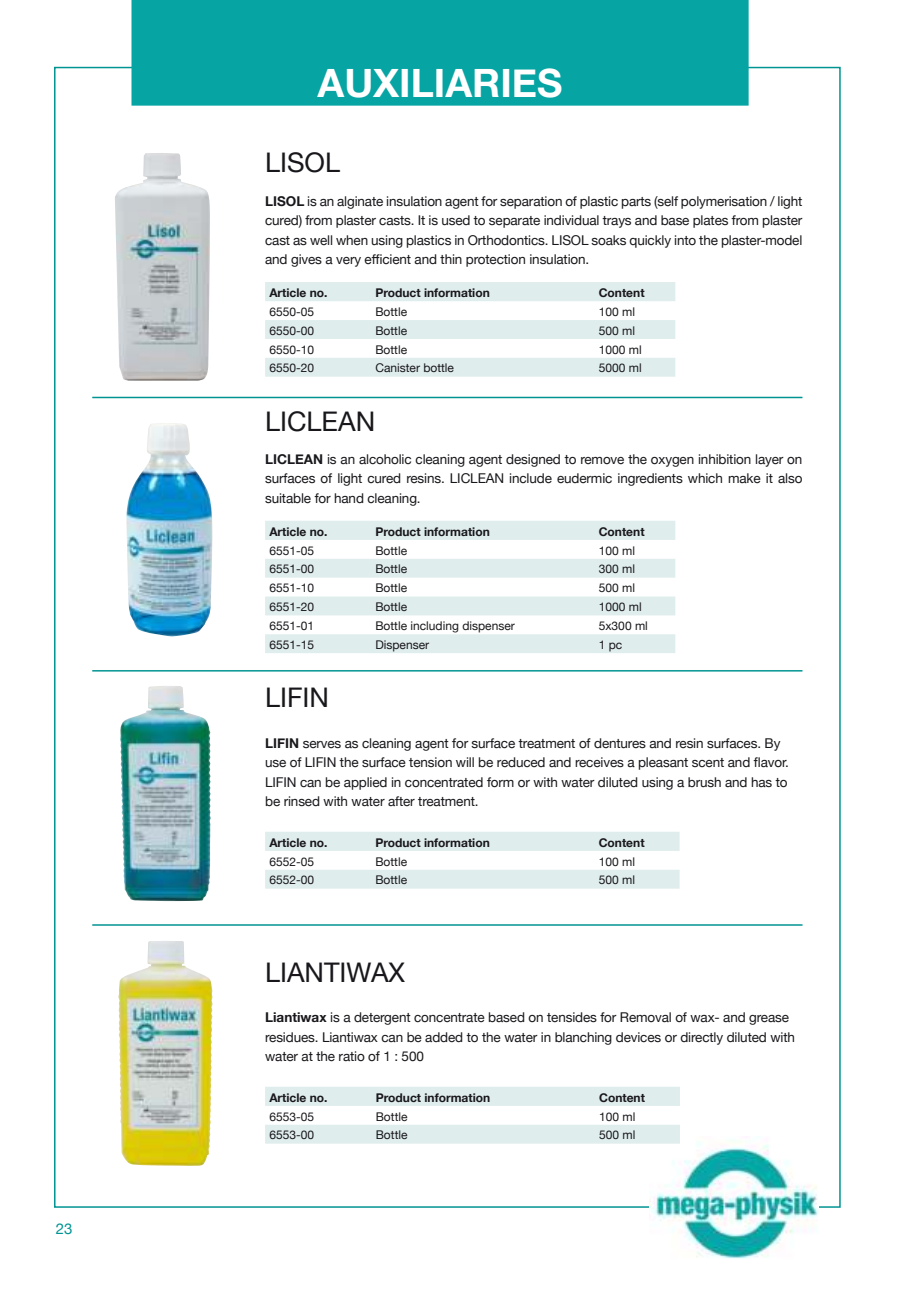
<style>
.page{position:relative;width:906px;height:1289px;background:#fff}
.page>*{position:absolute;margin:0;border:0;box-sizing:border-box;transform-origin:0 0}
.t1{font:700 39px "Helvetica Neue";color:#fff}
.t2{font:27px "Helvetica Neue";color:#19171b}
.t3{font:15px "Helvetica Neue";color:#009492}
.t4{font:13.5px/19.5px "Helvetica Neue";letter-spacing:-.01em;color:#19171b;text-align:justify}
.t5{font:12px "Helvetica Neue";color:#19171b}
.t6{font:700 12px "Helvetica Neue";color:#19171b}
.s1{font-weight:700}
</style>
<div class="page">
<img style="left:650px;top:1142px;width:168px;height:117px">
<svg style="left:265px;top:282px;width:410px;height:94px"></svg>
<svg style="left:265px;top:521px;width:410px;height:132px;fill:#dfedec"></svg>
<svg style="left:265px;top:832px;width:414px;height:56px"></svg>
<svg style="left:265px;top:1087px;width:415px;height:56px"></svg>
<img style="left:115px;top:153px;width:95px;height:227px">
<img style="left:126px;top:423px;width:87px;height:213px">
<img style="left:120px;top:686px;width:91px;height:215px">
<img style="left:118px;top:941px;width:95px;height:224px">
<hr style="left:92px;top:397px;width:710px;height:1px;background:#009492">
<hr style="left:92px;top:670px;width:710px;height:1px;background:#009492">
<hr style="left:92px;top:924px;width:710px;height:1px;background:#009492">
<div style="left:131px;top:0;width:617px;height:106px;background:#07a4a4"></div>
<p class="t3" style="left:56px;top:1218px;width:18px">23</p>
<h1 class="t1" style="left:318px;top:69px;width:246px">AUXILIARIES</h1>
<h2 class="t2" style="left:265px;top:152px;width:77px">LISOL</h2>
<p class="t4" style="left:265px;top:192px;width:539px"><span class="s1">LISOL</span> is an alginate insulation agent for separation of plastic parts (self polymerisation / light cured) from plaster casts. It is used to separate individual trays and base plates from plaster cast as well when using plastics in Orthodontics. LISOL soaks quickly into the plaster-model and gives a very efficient and thin protection insulation.</p>
<p class="t6" style="left:269px;top:288px;width:60px">Article no.</p>
<p class="t6" style="left:375px;top:288px;width:116px">Product information</p>
<p class="t6" style="left:599px;top:288px;width:47px">Content</p>
<p class="t5" style="left:269px;top:303px;width:46px">6550-05</p>
<p class="t5" style="left:375px;top:306px;width:33px">Bottle</p>
<p class="t5" style="left:599px;top:306px;width:38px">100 ml</p>
<p class="t5" style="left:269px;top:322px;width:46px">6550-00</p>
<p class="t5" style="left:375px;top:325px;width:33px">Bottle</p>
<p class="t5" style="left:599px;top:325px;width:38px">500 ml</p>
<p class="t5" style="left:269px;top:340px;width:46px">6550-10</p>
<p class="t5" style="left:375px;top:344px;width:33px">Bottle</p>
<p class="t5" style="left:599px;top:344px;width:44px">1000 ml</p>
<p class="t5" style="left:269px;top:359px;width:46px">6550-20</p>
<p class="t5" style="left:375px;top:363px;width:80px">Canister bottle</p>
<p class="t5" style="left:599px;top:363px;width:44px">5000 ml</p>
<h2 class="t2" style="left:265px;top:410px;width:111px">LICLEAN</h2>
<p class="t4" style="left:265px;top:450px;width:539px"><span class="s1">LICLEAN</span> is an alcoholic cleaning agent designed to remove the oxygen inhibition layer on surfaces of light cured resins. LICLEAN include eudermic ingredients which make it also suitable for hand cleaning.</p>
<p class="t6" style="left:269px;top:527px;width:60px">Article no.</p>
<p class="t6" style="left:375px;top:527px;width:116px">Product information</p>
<p class="t6" style="left:599px;top:527px;width:47px">Content</p>
<p class="t5" style="left:269px;top:541px;width:46px">6551-05</p>
<p class="t5" style="left:375px;top:545px;width:33px">Bottle</p>
<p class="t5" style="left:599px;top:545px;width:38px">100 ml</p>
<p class="t5" style="left:269px;top:560px;width:46px">6551-00</p>
<p class="t5" style="left:375px;top:564px;width:33px">Bottle</p>
<p class="t5" style="left:599px;top:560px;width:38px">300 ml</p>
<p class="t5" style="left:269px;top:579px;width:46px">6551-10</p>
<p class="t5" style="left:375px;top:583px;width:33px">Bottle</p>
<p class="t5" style="left:599px;top:583px;width:38px">500 ml</p>
<p class="t5" style="left:269px;top:598px;width:46px">6551-20</p>
<p class="t5" style="left:375px;top:602px;width:33px">Bottle</p>
<p class="t5" style="left:599px;top:602px;width:44px">1000 ml</p>
<p class="t5" style="left:269px;top:617px;width:46px">6551-01</p>
<p class="t5" style="left:375px;top:620px;width:141px">Bottle including dispenser</p>
<p class="t5" style="left:599px;top:617px;width:51px">5x300 ml</p>
<p class="t5" style="left:269px;top:636px;width:46px">6551-15</p>
<p class="t5" style="left:375px;top:639px;width:55px">Dispenser</p>
<p class="t5" style="left:599px;top:639px;width:25px">1 pc</p>
<h2 class="t2" style="left:265px;top:686px;width:65px">LIFIN</h2>
<p class="t4" style="left:265px;top:734px;width:525px;text-align:left"><span class="s1">LIFIN</span> serves as cleaning agent for surface treatment of dentures and resin surfaces. By use of LIFIN the surface tension will be reduced and receives a pleasant scent and flavor.<br>LIFIN can be applied in concentrated form or with water diluted using a brush and has to be rinsed with water after treatment.</p>
<p class="t6" style="left:269px;top:837px;width:60px">Article no.</p>
<p class="t6" style="left:375px;top:837px;width:116px">Product information</p>
<p class="t6" style="left:599px;top:837px;width:47px">Content</p>
<p class="t5" style="left:269px;top:852px;width:46px">6552-05</p>
<p class="t5" style="left:375px;top:856px;width:33px">Bottle</p>
<p class="t5" style="left:599px;top:856px;width:38px">100 ml</p>
<p class="t5" style="left:269px;top:871px;width:46px">6552-00</p>
<p class="t5" style="left:375px;top:875px;width:33px">Bottle</p>
<p class="t5" style="left:599px;top:875px;width:38px">500 ml</p>
<h2 class="t2" style="left:265px;top:952px;width:141px">LIANTIWAX</h2>
<p class="t4" style="left:265px;top:1008px;width:531px;text-align:left"><span class="s1">Liantiwax</span> is a detergent concentrate based on tensides for Removal of wax- and grease residues. Liantiwax can be added to the water in blanching devices or directly diluted with water at the ratio of 1 : 500</p>
<p class="t6" style="left:269px;top:1092px;width:60px">Article no.</p>
<p class="t6" style="left:376px;top:1092px;width:116px">Product information</p>
<p class="t6" style="left:599px;top:1092px;width:47px">Content</p>
<p class="t5" style="left:269px;top:1107px;width:46px">6553-05</p>
<p class="t5" style="left:376px;top:1111px;width:33px">Bottle</p>
<p class="t5" style="left:599px;top:1111px;width:38px">100 ml</p>
<p class="t5" style="left:269px;top:1126px;width:46px">6553-00</p>
<p class="t5" style="left:376px;top:1130px;width:33px">Bottle</p>
<p class="t5" style="left:599px;top:1130px;width:38px">500 ml</p>
</div>
